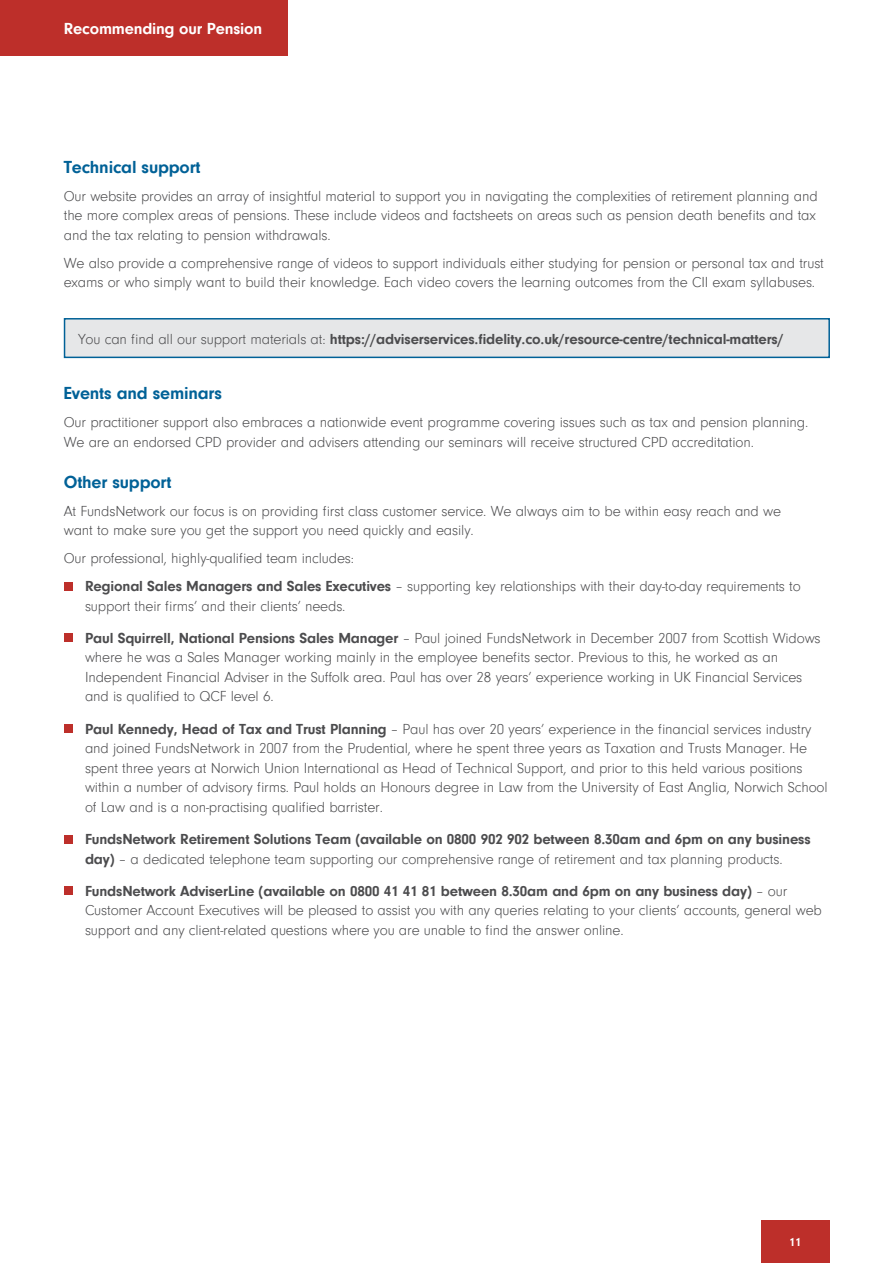
<style>
.page{position:relative;width:893px;height:1263px;background:#fff}
.page>*{position:absolute;margin:0;border:0;box-sizing:border-box;transform-origin:0 0}
.t1{font:700 18px "Neuzeit Gro T";letter-spacing:-.01em;color:#006197}
.t2{font:700 16.5px "Neuzeit Gro T";letter-spacing:-.01em;color:#fff}
.t3{font:15px/19.5px "Neuzeit Gro T Ligh";letter-spacing:-.01em;color:#4c4c4e}
.t4{font:700 15px "Neuzeit Gro T";letter-spacing:-.01em;color:#4c4c4e}
.t5{font:700 12px "Neuzeit Gro T";color:#fff}
.s1{font-family:"Neuzeit Gro T Ligh";font-weight:400}
.s2{font-family:"Neuzeit Gro T";font-weight:700}
</style>
<div class="page">
<div style="left:761px;top:1220px;width:68px;height:43px;background:#bd2f2a"></div>
<div style="left:0;top:0;width:288px;height:55px;background:#bd2f2a"></div>
<div style="left:64px;top:582px;width:8px;height:8px;background:#bd2f2a"></div>
<div style="left:64px;top:634px;width:8px;height:8px;background:#bd2f2a"></div>
<div style="left:64px;top:724px;width:8px;height:9px;background:#bd2f2a"></div>
<div style="left:64px;top:835px;width:8px;height:8px;background:#bd2f2a"></div>
<div style="left:64px;top:886px;width:8px;height:9px;background:#bd2f2a"></div>
<div style="left:65px;top:319px;width:764px;height:38px;background:#e6e7e8"></div>
<div style="left:64px;top:318px;width:766px;height:40px;border:2px solid #006197"></div>
<p class="t2" style="left:64px;top:20px;width:200px">Recommending our Pension</p>
<p class="t1" style="left:64px;top:157px;width:138px">Technical support</p>
<p class="t3" style="left:64px;top:187px;width:755px">Our website provides an array of insightful material to support you in navigating the complexities of retirement planning and the more complex areas of pensions. These include videos and factsheets on areas such as pension death benefits and tax and the tax relating to pension withdrawals.</p>
<p class="t3" style="left:64px;top:254px;width:762px">We also provide a comprehensive range of videos to support individuals either studying for pension or personal tax and trust exams or who simply want to build their knowledge. Each video covers the learning outcomes from the CII exam syllabuses.</p>
<p class="t4" style="left:78px;top:330px;width:707px"><span class="s1">You can find all our support materials at:</span> https://adviserservices.fidelity.co.uk/resource-centre/technical-matters/</p>
<p class="t1" style="left:64px;top:383px;width:160px">Events and seminars</p>
<p class="t3" style="left:64px;top:413px;width:746px">Our practitioner support also embraces a nationwide event programme covering issues such as tax and pension planning.<br>We are an endorsed CPD provider and advisers attending our seminars will receive structured CPD accreditation.</p>
<p class="t1" style="left:64px;top:472px;width:109px">Other support</p>
<p class="t3" style="left:64px;top:501px;width:719px">At FundsNetwork our focus is on providing first class customer service. We always aim to be within easy reach and we want to make sure you get the support you need quickly and easily.</p>
<p class="t3" style="left:85px;top:544px;width:717px;line-height:28px;text-indent:-21px">Our professional, highly-qualified team includes:<br><span class="s2">Regional Sales Managers and Sales Executives</span> – supporting key relationships with their day-to-day requirements to</p>
<p class="t3" style="left:85px;top:590px;width:737px;line-height:32.2px">support their firms’ and their clients’ needs.<br><span class="s2">Paul Squirrell, National Pensions Sales Manager</span> – Paul joined FundsNetwork in December 2007 from Scottish Widows</p>
<p class="t3" style="left:85px;top:648px;width:719px">where he was a Sales Manager working mainly in the employee benefits sector. Previous to this, he worked as an<br>Independent Financial Adviser in the Suffolk area. Paul has over 28 years’ experience working in UK Financial Services and is qualified to QCF level 6.</p>
<p class="t3" style="left:85px;top:719px;width:744px"><span class="s2">Paul Kennedy, Head of Tax and Trust Planning</span> – Paul has over 20 years’ experience in the financial services industry and joined FundsNetwork in 2007 from the Prudential, where he spent three years as Taxation and Trusts Manager. He spent three years at Norwich Union International as Head of Technical Support, and prior to this held various positions within a number of advisory firms. Paul holds an Honours degree in Law from the University of East Anglia, Norwich School of Law and is a non-practising qualified barrister.</p>
<p class="t4" style="left:85px;top:831px;width:727px">FundsNetwork Retirement Solutions Team (available on 0800 902 902 between 8.30am and 6pm on any business</p>
<p class="t3" style="left:85px;top:849px;width:699px"><span class="s2">day)</span> – a dedicated telephone team supporting our comprehensive range of retirement and tax planning products.</p>
<p class="t4" style="left:85px;top:882px;width:704px">FundsNetwork AdviserLine (available on 0800 41 41 81 between 8.30am and 6pm on any business day) <span class="s1">– our</span></p>
<p class="t3" style="left:85px;top:901px;width:738px">Customer Account Executives will be pleased to assist you with any queries relating to your clients’ accounts, general web support and any client-related questions where you are unable to find the answer online.</p>
<p class="t5" style="left:789px;top:1235px;width:13px">11</p>
</div>
